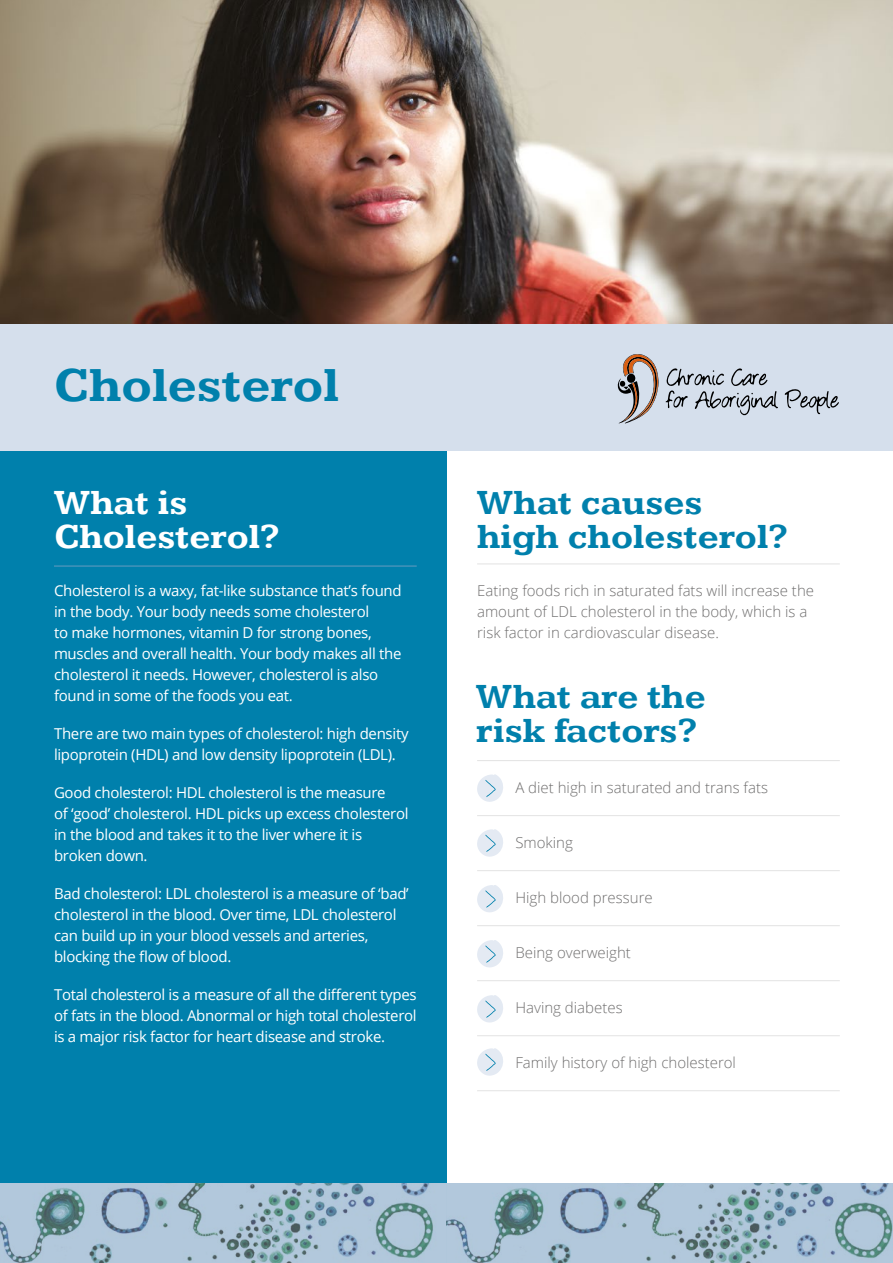
<style>
.page{position:relative;width:893px;height:1263px;background:#fff}
.page>*{position:absolute;margin:0;border:0;box-sizing:border-box;transform-origin:0 0}
.t1{font:700 49.8px "Kameron";color:#0080ac}
.t2{font:700 36px/34.2px "Kameron";color:#0080ac}
.t3{font:700 36px/34.2px "Kameron";color:#fff}
.t4{font:15px/21px "Open Sans";letter-spacing:-.02em;color:#fff}
.t5{font:300 15px/21px "Open Sans";color:#706f6f}
</style>
<div class="page">
<div style="left:0;top:414px;width:446px;height:769px;background:#0080ac"></div>
<div style="left:0;top:323px;width:893px;height:128px;background:#d5dfec"></div>
<img style="left:446px;top:1183px;width:447px;height:80px">
<svg style="left:0;top:1183px;width:446px;height:80px;background:#9fb8c9"></svg>
<hr style="left:54px;top:566px;width:363px;height:1px;background:#659cc0">
<svg style="left:618px;top:354px;width:40px;height:69px"></svg>
<svg style="left:785px;top:389px;width:54px;height:25px"></svg>
<svg style="left:666px;top:368px;width:112px;height:48px"></svg>
<hr style="left:477px;top:563px;width:363px;height:1px;background:#e3e3e3">
<hr style="left:477px;top:760px;width:363px;height:1px;background:#e3e3e3">
<hr style="left:477px;top:815px;width:363px;height:1px;background:#e3e3e3">
<hr style="left:477px;top:870px;width:363px;height:1px;background:#e3e3e3">
<hr style="left:477px;top:925px;width:363px;height:1px;background:#e3e3e3">
<hr style="left:477px;top:980px;width:363px;height:1px;background:#e3e3e3">
<hr style="left:477px;top:1035px;width:363px;height:1px;background:#e3e3e3">
<hr style="left:477px;top:1090px;width:363px;height:1px;background:#e3e3e3">
<svg style="left:477px;top:774px;width:26px;height:28px"></svg>
<svg style="left:477px;top:829px;width:26px;height:28px"></svg>
<svg style="left:477px;top:885px;width:26px;height:28px"></svg>
<svg style="left:477px;top:940px;width:26px;height:28px"></svg>
<svg style="left:477px;top:995px;width:26px;height:28px"></svg>
<svg style="left:477px;top:1048px;width:26px;height:28px"></svg>
<img style="left:0;top:0;width:893px;height:323px">
<h1 class="t1" style="left:54px;top:355px;width:287px">Cholesterol</h1>
<h2 class="t3" style="left:54px;top:486px;width:227px">What is<br>Cholesterol?</h2>
<p class="t4" style="left:54px;top:580px;width:349px">Cholesterol is a waxy, fat-like substance that’s found in the body. Your body needs some cholesterol<br>to make hormones, vitamin D for strong bones, muscles and overall health. Your body makes all the cholesterol it needs. However, cholesterol is also found in some of the foods you eat.</p>
<p class="t4" style="left:54px;top:723px;width:356px">There are two main types of cholesterol: high density lipoprotein (HDL) and low density lipoprotein (LDL).</p>
<p class="t4" style="left:54px;top:782px;width:356px">Good cholesterol: HDL cholesterol is the measure<br>of ‘good’ cholesterol. HDL picks up excess cholesterol in the blood and takes it to the liver where it is broken down.</p>
<p class="t4" style="left:54px;top:883px;width:356px">Bad cholesterol: LDL cholesterol is a measure of ‘bad’ cholesterol in the blood. Over time, LDL cholesterol can build up in your blood vessels and arteries, blocking the flow of blood.</p>
<p class="t4" style="left:54px;top:984px;width:364px;text-align:justify">Total cholesterol is a measure of all the different types of fats in the blood. Abnormal or high total cholesterol is a major risk factor for heart disease and stroke.</p>
<h2 class="t2" style="left:477px;top:486px;width:312px">What causes high cholesterol?</h2>
<p class="t5" style="left:477px;top:580px;width:338px">Eating foods rich in saturated fats will increase the amount of LDL cholesterol in the body, which is a risk factor in cardiovascular disease.</p>
<h2 class="t2" style="left:476px;top:681px;width:231px">What are the risk factors?</h2>
<p class="t5" style="left:515px;top:776px;width:254px">A diet high in saturated and trans fats</p>
<p class="t5" style="left:515px;top:831px;width:59px">Smoking</p>
<p class="t5" style="left:515px;top:886px;width:139px">High blood pressure</p>
<p class="t5" style="left:515px;top:941px;width:117px">Being overweight</p>
<p class="t5" style="left:515px;top:997px;width:109px">Having diabetes</p>
<p class="t5" style="left:515px;top:1052px;width:222px">Family history of high cholesterol</p>
</div>
